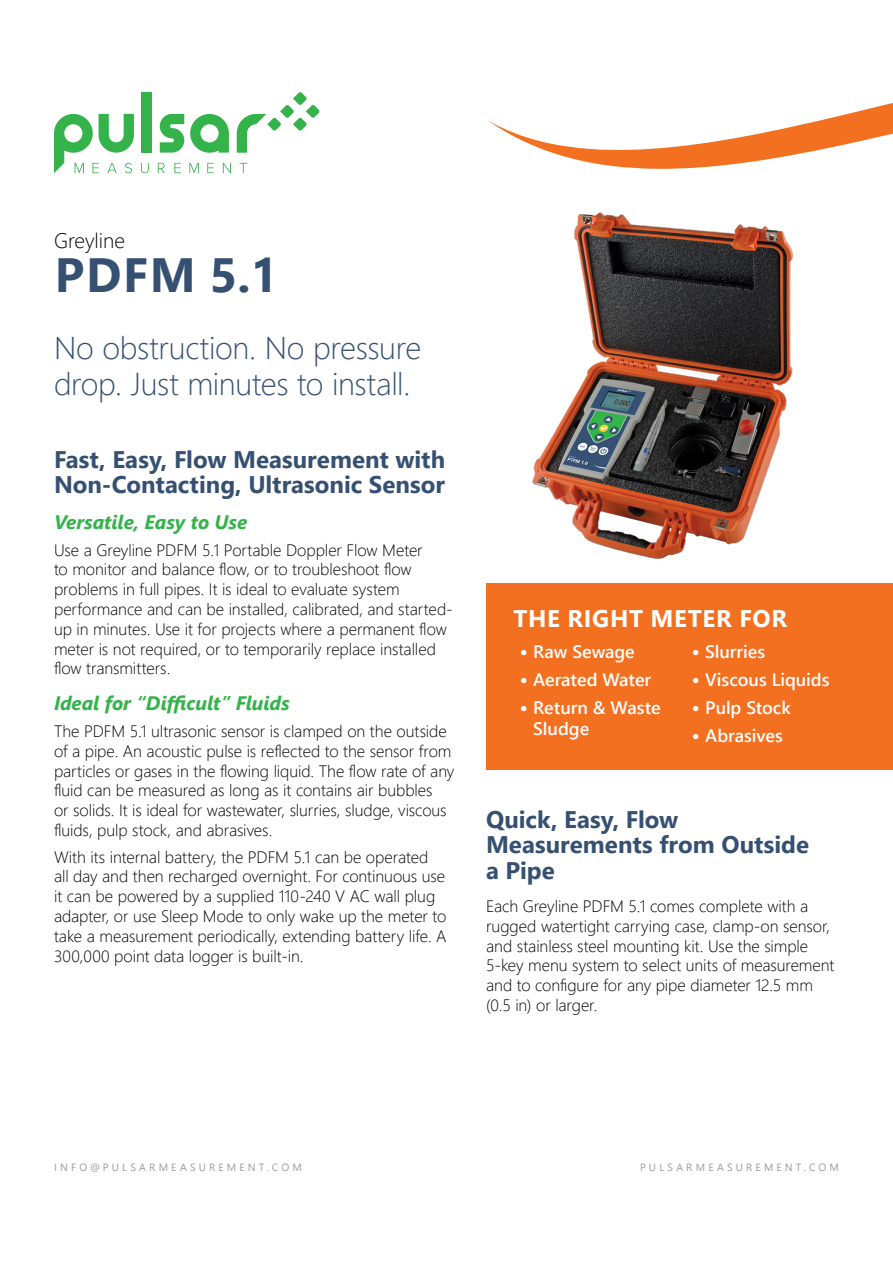
<style>
.page{position:relative;width:893px;height:1263px;background:#fff}
.page>*{position:absolute;margin:0;border:0;box-sizing:border-box;transform-origin:0 0}
.t1{font:700 48px "Segoe UI";color:#365072}
.t2{font:300 31.5px/36px "Segoe UI";letter-spacing:-.01em;color:#365072}
.t3{font:700 24px/25.5px "Segoe UI";color:#365072}
.t4{font:700 24px "Segoe UI";letter-spacing:.03em;color:#fff}
.t5{font:300 21px "Segoe UI";color:#000}
.t6{font:italic 700 19.5px "Segoe UI";letter-spacing:-.005em;color:#33b34a}
.t7{font:600 18px/21px "Segoe UI";letter-spacing:-.005em;color:#fff}
.t8{font:300 16.5px/19.8px "Segoe UI";letter-spacing:-.005em;color:#000}
.t9{font:10.5px "Segoe UI";letter-spacing:.3em;color:#999ca0}
.s1{font-family:"Proxima Nova";font-weight:700;font-size:22.5px}
</style>
<div class="page">
<svg style="left:489px;top:103px;width:404px;height:66px"></svg>
<div style="left:142px;top:92px;width:10px;height:61px;background:#33b34a"></div>
<svg style="left:160px;top:114px;width:24px;height:39px"></svg>
<svg style="left:190px;top:114px;width:39px;height:39px"></svg>
<svg style="left:237px;top:92px;width:82px;height:61px"></svg>
<svg style="left:54px;top:114px;width:80px;height:59px"></svg>
<svg style="left:141px;top:163px;width:8px;height:10px"></svg>
<svg style="left:158px;top:163px;width:7px;height:10px"></svg>
<svg style="left:174px;top:163px;width:7px;height:10px"></svg>
<svg style="left:189px;top:163px;width:10px;height:10px"></svg>
<svg style="left:207px;top:163px;width:7px;height:10px"></svg>
<svg style="left:223px;top:163px;width:8px;height:10px"></svg>
<svg style="left:240px;top:163px;width:7px;height:10px"></svg>
<img style="left:533px;top:212px;width:259px;height:346px">
<div style="left:486px;top:618px;width:407px;height:152px;background:#f37021"></div>
<div style="left:486px;top:583px;width:407px;height:44px;background:#f37021"></div>
<p class="t5" style="left:54px;top:221px;width:73px">Greyline</p>
<h1 class="t1" style="left:55px;top:229px;width:225px">PDFM 5.1</h1>
<h2 class="t2" style="left:54px;top:327px;width:369px">No obstruction. No pressure drop. Just minutes to install.</h2>
<h3 class="t3" style="left:54px;top:444px;width:393px">Fast, Easy, Flow Measurement with<br>Non-Contacting, Ultrasonic Sensor</h3>
<p class="t6" style="left:54px;top:504px;width:195px">Versatile, Easy to Use</p>
<p class="t8" style="left:54px;top:538px;width:400px">Use a Greyline PDFM 5.1 Portable Doppler Flow Meter<br>to monitor and balance flow, or to troubleshoot flow problems in full pipes. It is ideal to evaluate system performance and can be installed, calibrated, and started&shy;up in minutes. Use it for projects where a permanent flow meter is not required, or to temporarily replace installed flow transmitters.</p>
<p class="t6" style="left:54px;top:685px;width:237px">Ideal for “Difficult” Fluids</p>
<p class="t8" style="left:54px;top:720px;width:402px">The PDFM 5.1 ultrasonic sensor is clamped on the outside of a pipe. An acoustic pulse is reflected to the sensor from particles or gases in the flowing liquid. The flow rate of any fluid can be measured as long as it contains air bubbles<br>or solids. It is ideal for wastewater, slurries, sludge, viscous fluids, pulp stock, and abrasives.</p>
<p class="t8" style="left:54px;top:845px;width:394px">With its internal battery, the PDFM 5.1 can be operated all day and then recharged overnight. For continuous use it can be powered by a supplied 110-240 V AC wall plug adapter, or use Sleep Mode to only wake up the meter to take a measurement periodically, extending battery life. A 300,000 point data logger is built-in.</p>
<h3 class="t4" style="left:513px;top:596px;width:275px">THE RIGHT METER FOR</h3>
<p class="t7" style="left:520px;top:640px;width:117px"><span class="s1">•</span> Raw Sewage</p>
<p class="t7" style="left:520px;top:668px;width:133px"><span class="s1">•</span> Aerated Water</p>
<p class="t7" style="left:533px;top:695px;width:129px;text-indent:-14px"><span class="s1">•</span> Return &amp; Waste<br>Sludge</p>
<p class="t7" style="left:692px;top:640px;width:75px"><span class="s1">•</span> Slurries</p>
<p class="t7" style="left:692px;top:668px;width:139px"><span class="s1">•</span> Viscous Liquids</p>
<p class="t7" style="left:692px;top:695px;width:101px"><span class="s1">•</span> Pulp Stock</p>
<p class="t7" style="left:692px;top:723px;width:93px"><span class="s1">•</span> Abrasives</p>
<h3 class="t3" style="left:486px;top:804px;width:324px">Quick, Easy, Flow<br>Measurements from Outside a Pipe</h3>
<p class="t8" style="left:486px;top:895px;width:350px">Each Greyline PDFM 5.1 comes complete with a rugged watertight carrying case, clamp-on sensor, and stainless steel mounting kit. Use the simple 5-key menu system to select units of measurement and to configure for any pipe diameter 12.5 mm (0.5 in) or larger.</p>
<p class="t9" style="left:54px;top:1157px;width:249px">INFO@PULSARMEASUREMENT.COM</p>
<p class="t9" style="left:640px;top:1157px;width:200px">PULSARMEASUREMENT.COM</p>
</div>
